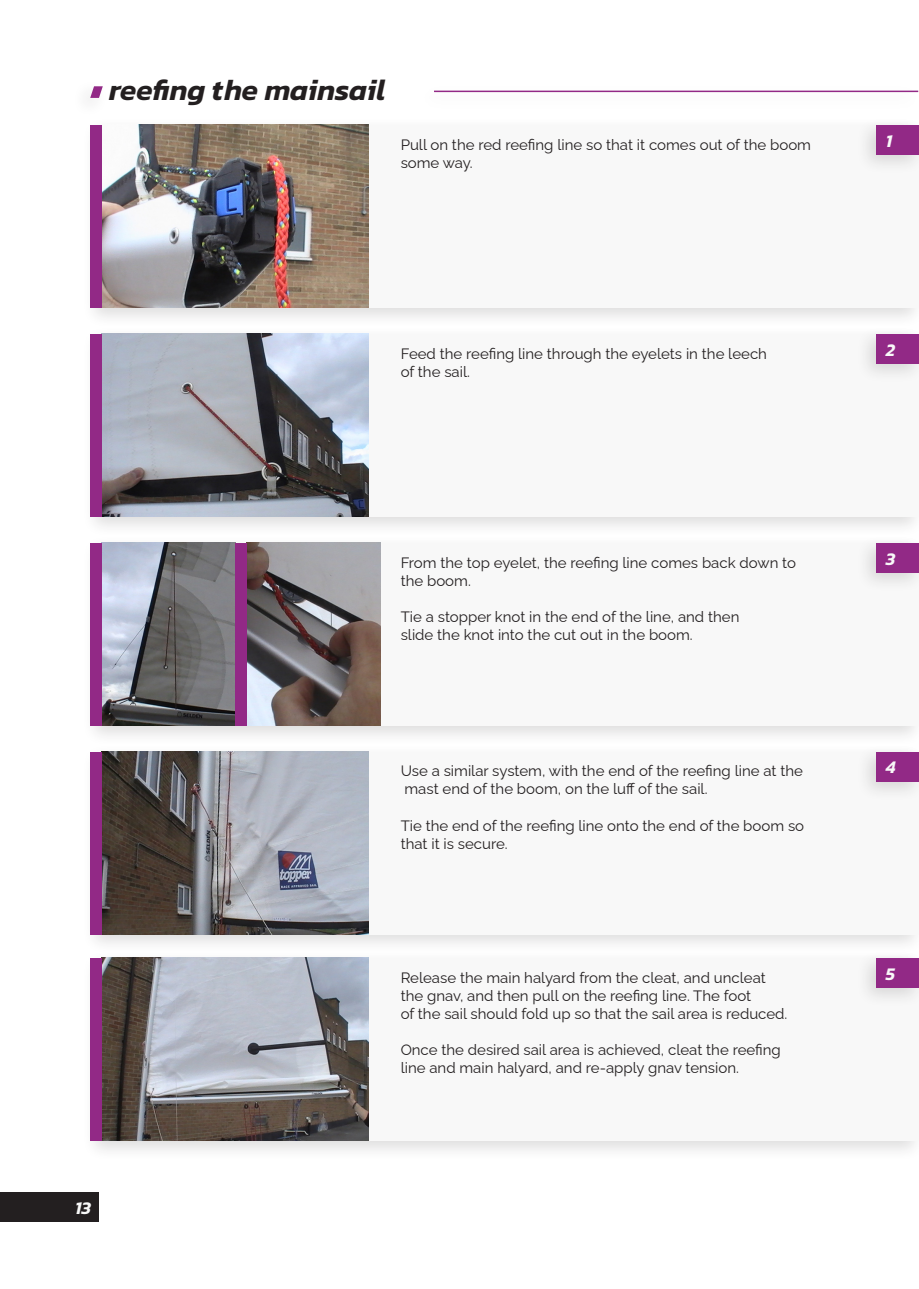
<style>
.page{position:relative;width:919px;height:1289px;background:#fff}
.page>*{position:absolute;margin:0;border:0;box-sizing:border-box;transform-origin:0 0}
.t1{font:italic 600 30px "Kanit";color:#231f20}
.Inst_Numbers{font:italic 600 18px "Kanit";color:#f8f8f8}
.Instructions{font:15px "Raleway";color:#231f20}
</style>
<div class="page">
<div style="left:0;top:1192px;width:99px;height:30px;background:#231f20"></div>
<div style="left:81px;top:116px;width:837px;height:212px;background:#231f20;opacity:.15"></div>
<div style="left:102px;top:125px;width:816px;height:183px;background:#f8f8f8"></div>
<img style="left:102px;top:125px;width:267px;height:183px">
<div style="left:81px;top:325px;width:837px;height:211px;background:#231f20;opacity:.15"></div>
<div style="left:102px;top:334px;width:816px;height:182px;background:#f8f8f8"></div>
<div style="left:81px;top:534px;width:837px;height:211px;background:#231f20;opacity:.15"></div>
<div style="left:102px;top:543px;width:816px;height:182px;background:#f8f8f8"></div>
<div style="left:81px;top:743px;width:837px;height:211px;background:#231f20;opacity:.15"></div>
<div style="left:102px;top:751px;width:816px;height:183px;background:#f8f8f8"></div>
<div style="left:81px;top:949px;width:837px;height:211px;background:#231f20;opacity:.15"></div>
<div style="left:102px;top:957px;width:816px;height:183px;background:#f8f8f8"></div>
<img style="left:102px;top:334px;width:267px;height:182px">
<img style="left:102px;top:543px;width:133px;height:182px">
<img style="left:247px;top:543px;width:133px;height:182px">
<img style="left:102px;top:751px;width:267px;height:183px">
<img style="left:102px;top:957px;width:267px;height:183px">
<div style="left:90px;top:125px;width:12px;height:183px;background:#922986"></div>
<div style="left:90px;top:334px;width:12px;height:182px;background:#922986"></div>
<div style="left:90px;top:543px;width:12px;height:182px;background:#922986"></div>
<div style="left:235px;top:543px;width:12px;height:182px;background:#922986"></div>
<div style="left:90px;top:751px;width:12px;height:183px;background:#922986"></div>
<div style="left:90px;top:957px;width:12px;height:183px;background:#922986"></div>
<div style="left:856px;top:116px;width:62px;height:59px;background:#231f20;opacity:.15"></div>
<div style="left:876px;top:125px;width:42px;height:30px;background:#922986"></div>
<div style="left:856px;top:325px;width:62px;height:59px;background:#231f20;opacity:.15"></div>
<div style="left:876px;top:334px;width:42px;height:30px;background:#922986"></div>
<div style="left:856px;top:534px;width:62px;height:59px;background:#231f20;opacity:.15"></div>
<div style="left:876px;top:543px;width:42px;height:29px;background:#922986"></div>
<div style="left:856px;top:743px;width:62px;height:58px;background:#231f20;opacity:.15"></div>
<div style="left:876px;top:751px;width:42px;height:30px;background:#922986"></div>
<div style="left:856px;top:949px;width:62px;height:58px;background:#231f20;opacity:.15"></div>
<div style="left:876px;top:957px;width:42px;height:30px;background:#922986"></div>
<div style="left:71px;top:78px;width:38px;height:40px;background:#fefefe"></div>
<svg style="left:90px;top:86px;width:13px;height:12px"></svg>
<div style="left:416px;top:82px;width:502px;height:30px;background:#231f20;opacity:.15"></div>
<hr style="left:434px;top:91px;width:484px;height:1px;background:#922986">
<p class="t1" style="left:109px;top:67px;width:278px">reefing the mainsail</p>
<p class="Instructions" style="left:400px;top:132px;width:412px">Pull on the red reefing line so that it comes out of the boom</p>
<p class="Instructions" style="left:400px;top:150px;width:73px">some way.</p>
<p class="Instructions" style="left:400px;top:341px;width:368px">Feed the reefing line through the eyelets in the leech</p>
<p class="Instructions" style="left:400px;top:359px;width:71px">of the sail.</p>
<p class="Inst_Numbers" style="left:75px;top:1194px;width:17px">13</p>
<p class="Instructions" style="left:400px;top:550px;width:397px">From the top eyelet, the reefing line comes back down to</p>
<p class="Instructions" style="left:400px;top:568px;width:72px">the boom.</p>
<p class="Instructions" style="left:400px;top:604px;width:340px">Tie a stopper knot in the end of the line, and then</p>
<p class="Instructions" style="left:400px;top:622px;width:293px">slide the knot into the cut out in the boom.</p>
<p class="Instructions" style="left:400px;top:759px;width:404px">Use a similar system, with the end of the reefing line at the</p>
<p class="Instructions" style="left:404px;top:777px;width:304px">mast end of the boom, on the luff of the sail.</p>
<p class="Instructions" style="left:400px;top:813px;width:405px">Tie the end of the reefing line onto the end of the boom so</p>
<p class="Instructions" style="left:400px;top:831px;width:109px">that it is secure.</p>
<p class="Instructions" style="left:400px;top:965px;width:366px">Release the main halyard from the cleat, and uncleat</p>
<p class="Instructions" style="left:400px;top:983px;width:352px">the gnav, and then pull on the reefing line. The foot</p>
<p class="Instructions" style="left:400px;top:1001px;width:388px">of the sail should fold up so that the sail area is reduced.</p>
<p class="Instructions" style="left:400px;top:1037px;width:381px">Once the desired sail area is achieved, cleat the reefing</p>
<p class="Instructions" style="left:400px;top:1055px;width:340px">line and main halyard, and re-apply gnav tension.</p>
<p class="Inst_Numbers" style="left:885px;top:127px;width:8px">1</p>
<p class="Inst_Numbers" style="left:885px;top:336px;width:11px">2</p>
<p class="Inst_Numbers" style="left:885px;top:544px;width:11px">3</p>
<p class="Inst_Numbers" style="left:885px;top:753px;width:11px">4</p>
<p class="Inst_Numbers" style="left:885px;top:959px;width:11px">5</p>
</div>
